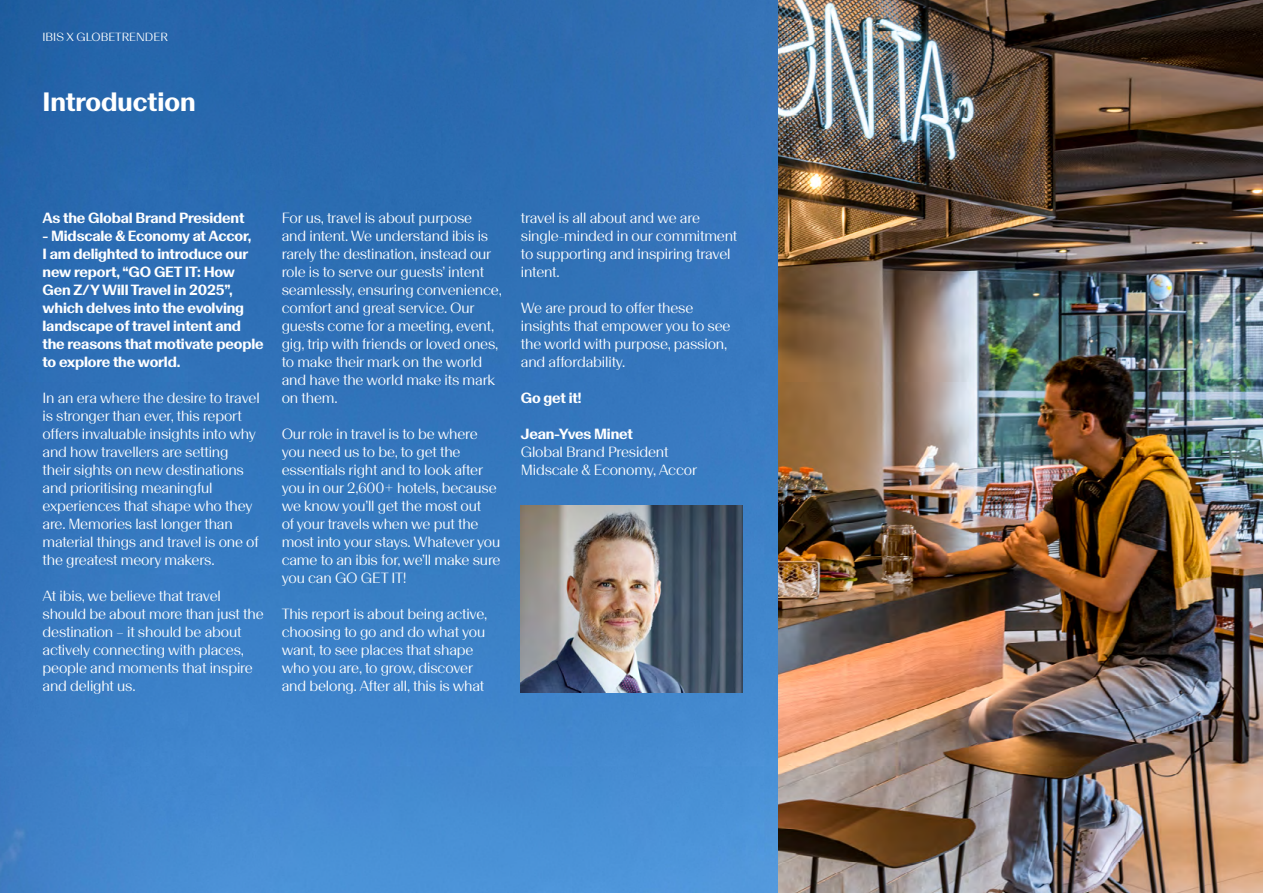
<style>
.page{position:relative;width:1263px;height:893px;background:#fff}
.page>*{position:absolute;margin:0;border:0;box-sizing:border-box;transform-origin:0 0}
.t1{font:700 27px "Basel Classic";color:#fff}
.t2{font:15px/18px "Basel Classic";letter-spacing:-.01em;color:#fff}
.t3{font:700 15px/18px "Basel Classic";letter-spacing:-.01em;color:#fff}
.t4{font:12px "Basel Classic";color:#fff}
</style>
<div class="page">
<img style="left:0;top:0;width:779px;height:893px">
<img style="left:521px;top:505px;width:221px;height:187px">
<img style="left:779px;top:0;width:484px;height:893px">
<p class="t4" style="left:43px;top:29px;width:127px">IBIS X GLOBETRENDER</p>
<h1 class="t1" style="left:43px;top:82px;width:155px">Introduction</h1>
<p class="t3" style="left:43px;top:208px;width:203px">As the Global Brand President</p>
<p class="t3" style="left:43px;top:226px;width:223px">- Midscale &amp; Economy at Accor,<br>I am delighted to introduce our new report, “GO GET IT: How<br>Gen Z/Y Will Travel in 2025”, which delves into the evolving landscape of travel intent and the reasons that motivate people to explore the world.</p>
<p class="t2" style="left:43px;top:387px;width:219px">In an era where the desire to travel is stronger than ever, this report offers invaluable insights into why and how travellers are setting their sights on new destinations and prioritising meaningful experiences that shape who they are. Memories last longer than material things and travel is one of the greatest meory makers.</p>
<p class="t2" style="left:43px;top:585px;width:223px">At ibis, we believe that travel should be about more than just the destination – it should be about actively connecting with places, people and moments that inspire and delight us.</p>
<p class="t2" style="left:282px;top:207px;width:222px">For us, travel is about purpose<br>and intent. We understand ibis is rarely the destination, instead our role is to serve our guests’ intent seamlessly, ensuring convenience, comfort and great service. Our guests come for a meeting, event, gig, trip with friends or loved ones, to make their mark on the world and have the world make its mark on them.</p>
<p class="t2" style="left:282px;top:423px;width:220px">Our role in travel is to be where you need us to be, to get the essentials right and to look after you in our 2,600+ hotels, because we know you’ll get the most out<br>of your travels when we put the most into your stays. Whatever you came to an ibis for, we’ll make sure you can GO GET IT!</p>
<p class="t2" style="left:282px;top:603px;width:207px">This report is about being active, choosing to go and do what you want, to see places that shape who you are, to grow, discover and belong. After all, this is what</p>
<p class="t2" style="left:521px;top:207px;width:218px">travel is all about and we are single-minded in our commitment to supporting and inspiring travel intent.</p>
<p class="t2" style="left:521px;top:297px;width:211px">We are proud to offer these insights that empower you to see the world with purpose, passion, and affordability.</p>
<p class="t3" style="left:521px;top:388px;width:62px">Go get it!</p>
<p class="t3" style="left:521px;top:424px;width:113px">Jean-Yves Minet</p>
<p class="t2" style="left:521px;top:441px;width:178px">Global Brand President<br>Midscale &amp; Economy, Accor</p>
</div>
